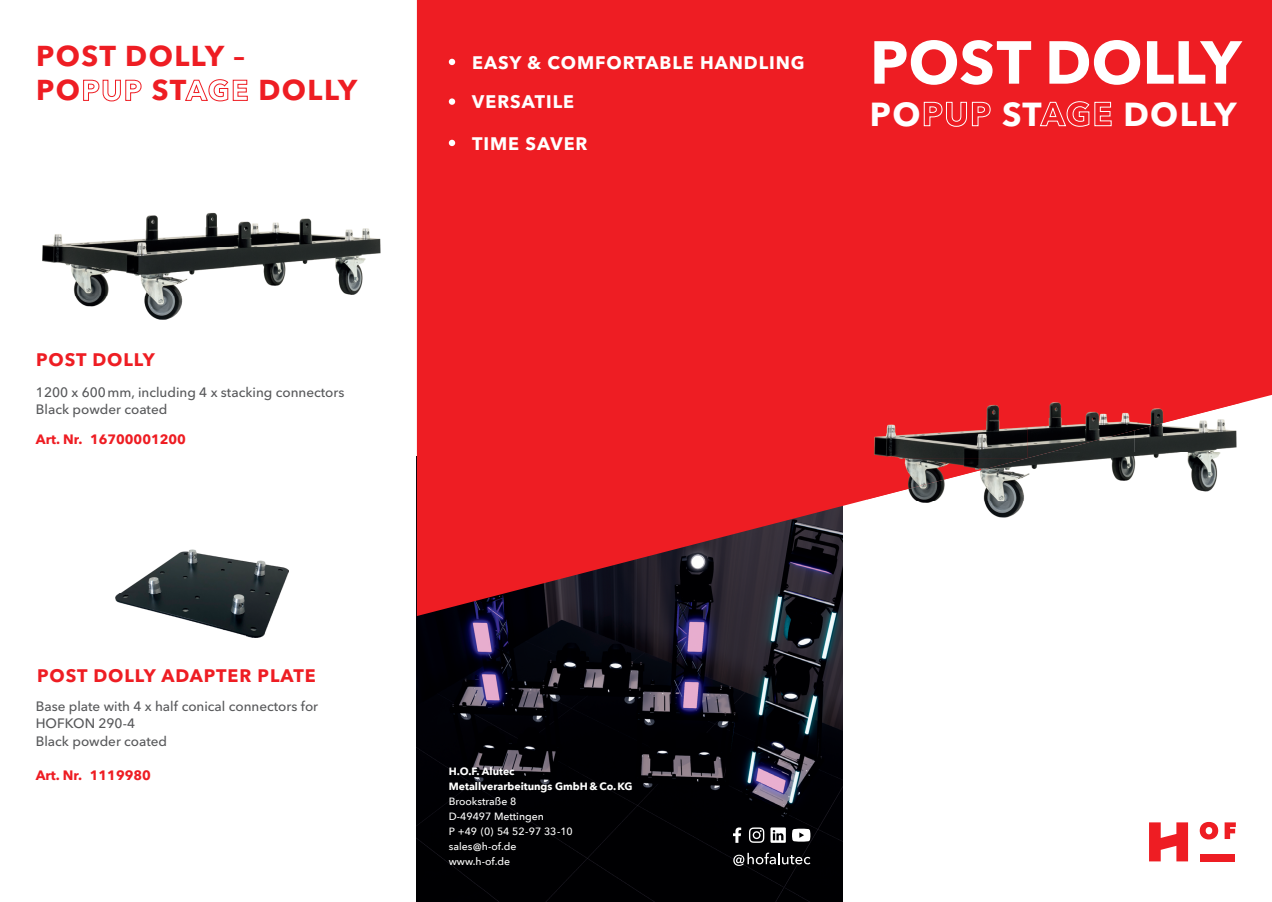
<style>
.page{position:relative;width:1272px;height:902px;background:#fff}
.page>*{position:absolute;margin:0;border:0;box-sizing:border-box;transform-origin:0 0}
.t1{font:700 60px "Avenir Next LT Pro";color:#fff}
.t2{font:700 33px "Avenir Next LT Pro";letter-spacing:.04em;color:#fff}
.t3{font:700 28.5px/34.2px "Avenir Next LT Pro";letter-spacing:.05em;color:#ee1d23}
.t4{font:700 18px/38.8px "Avenir Next LT Pro";letter-spacing:.05em;color:#fff}
.t5{font:700 18px "Avenir Next LT Pro";letter-spacing:.05em;color:#ee1d23}
.t6{font:500 13.5px/17.2px "Avenir Next LT Pro";color:#57585a}
.t7{font:700 13.5px "Avenir Next LT Pro";color:#ee1d23}
.t8{font:500 10.5px/15px "Avenir Next";color:#fff}
.t9{font:700 10.5px/15px "Avenir Next";color:#fff}
</style>
<div class="page">
<img style="left:417px;top:616px;width:425px;height:285px">
<svg style="left:417px;top:0;width:854px;height:616px;background:#e42e33"></svg>
<img style="left:1183px;top:416px;width:58px;height:36px">
<img style="left:866px;top:499px;width:107px;height:52px">
<img style="left:973px;top:452px;width:268px;height:99px">
<div style="left:866px;top:336px;width:321px;height:82px;background:#ee1d23"></div>
<img style="left:1187px;top:336px;width:54px;height:80px">
<img style="left:866px;top:418px;width:317px;height:41px">
<img style="left:866px;top:458px;width:159px;height:41px">
<svg style="left:1199px;top:821px;width:19px;height:18px"></svg>
<svg style="left:1224px;top:822px;width:11px;height:16px"></svg>
<svg style="left:1149px;top:822px;width:38px;height:39px"></svg>
<div style="left:1200px;top:853px;width:35px;height:8px;background:#ee1d23"></div>
<svg style="left:733px;top:852px;width:77px;height:13px"></svg>
<svg style="left:733px;top:827px;width:8px;height:15px"></svg>
<svg style="left:749px;top:827px;width:15px;height:15px"></svg>
<svg style="left:770px;top:827px;width:15px;height:15px"></svg>
<svg style="left:792px;top:828px;width:18px;height:13px"></svg>
<img style="left:116px;top:549px;width:172px;height:88px">
<img style="left:42px;top:212px;width:339px;height:108px">
<svg style="left:449px;top:59px;width:6px;height:6px"></svg>
<div style="left:449px;top:98px;width:6px;height:7px;background:#fff;border-radius:50%"></div>
<svg style="left:449px;top:140px;width:6px;height:6px"></svg>
<h3 class="t3" style="left:36px;top:39px;width:323px">POST DOLLY –<br>POPUP STAGE DOLLY</h3>
<h3 class="t4" style="left:472px;top:43px;width:334px">EASY &amp; COMFORTABLE HANDLING<br>VERSATILE</h3>
<h3 class="t4" style="left:472px;top:124px;width:117px">TIME SAVER</h3>
<h1 class="t1" style="left:870px;top:26px;width:373px">POST DOLLY</h1>
<h2 class="t2" style="left:870px;top:94px;width:368px">POPUP STAGE DOLLY</h2>
<h3 class="t5" style="left:36px;top:349px;width:120px">POST DOLLY</h3>
<p class="t6" style="left:36px;top:383px;width:310px">1200 x 600 mm, including 4 x stacking connectors<br>Black powder coated</p>
<p class="t7" style="left:36px;top:431px;width:151px">Art. Nr. 16700001200</p>
<h3 class="t5" style="left:37px;top:664px;width:280px">POST DOLLY ADAPTER PLATE</h3>
<p class="t6" style="left:36px;top:697px;width:284px">Base plate with 4 x half conical connectors for<br>HOFKON 290-4<br>Black powder coated</p>
<p class="t7" style="left:36px;top:767px;width:117px">Art. Nr. 1119980</p>
<p class="t9" style="left:449px;top:763px;width:185px">H.O.F. Alutec<br>Metallverarbeitungs GmbH &amp; Co. KG</p>
<p class="t8" style="left:449px;top:793px;width:125px">Brookstraße 8<br>D-49497 Mettingen<br>P +49 (0) 54 52 - 97 33 -10 sales @ h-of.de www.h-of.de</p>
</div>
